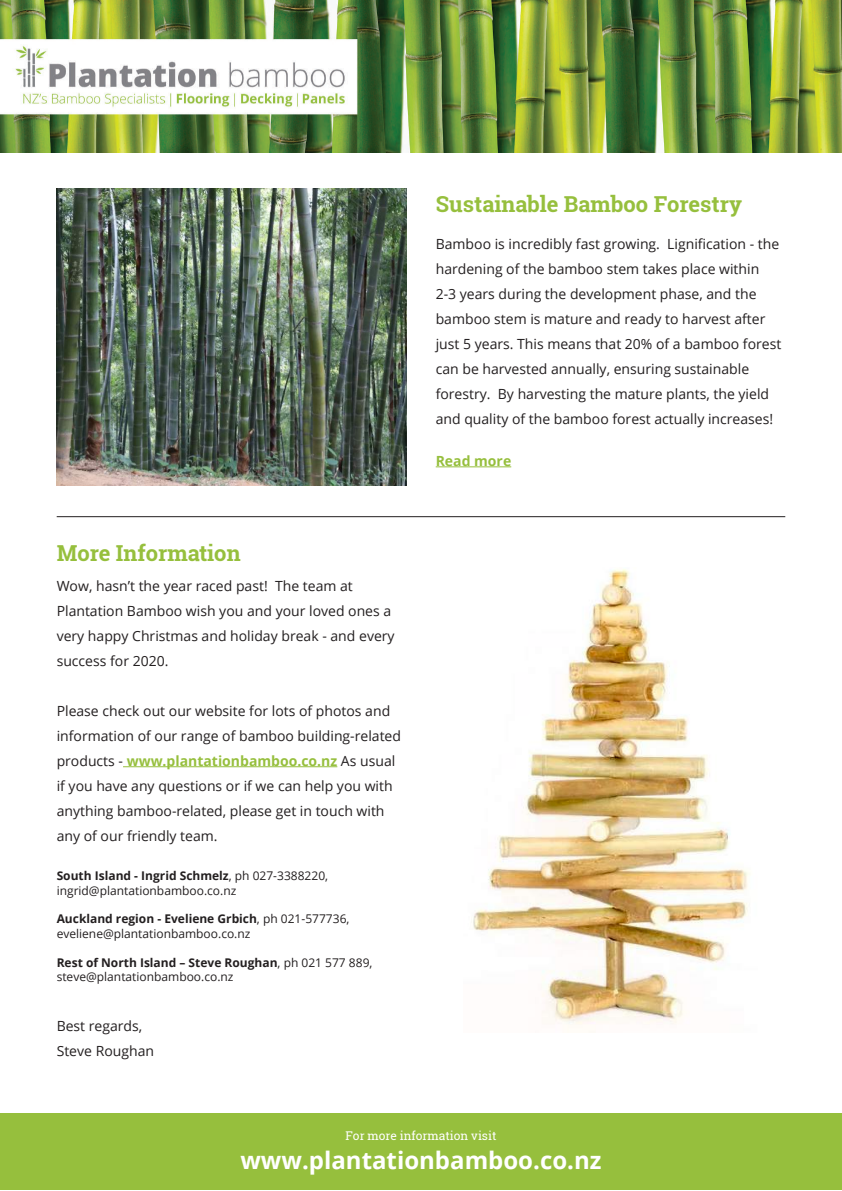
<style>
.page{position:relative;width:842px;height:1191px;background:#fff}
.page>*{position:absolute;margin:0;border:0;box-sizing:border-box;transform-origin:0 0}
.t1{font:700 24px "Open Sans";color:#fff}
.t2{font:700 22px "Roboto Slab";color:#96bf3d}
.t3{font:14px/25px "Open Sans";color:#231f20}
.t4{font:700 14px "Open Sans";color:#96bf3d}
.t5{font:12px/14.4px "Open Sans";color:#231f20}
.t6{font:12px "Roboto Slab";color:#fff}
.s1{font-weight:700;color:#96bf3d}
.s2{font-weight:700}
</style>
<div class="page">
<img style="left:0;top:0;width:842px;height:153px">
<hr style="left:436px;top:466px;width:75px;height:1px;background:#96bf3d">
<hr style="left:57px;top:516px;width:728px;height:1px;background:#231f20">
<img style="left:57px;top:189px;width:350px;height:296px">
<hr style="left:123px;top:766px;width:214px;height:1px;background:#96bf3d">
<div style="left:0;top:1113px;width:842px;height:77px;background:#96bf3d"></div>
<img style="left:473px;top:569px;width:277px;height:456px">
<h2 class="t2" style="left:57px;top:538px;width:185px">More Information</h2>
<p class="t3" style="left:57px;top:572px;width:339px">Wow, hasn’t the year raced past! The team at Plantation Bamboo wish you and your loved ones a very happy Christmas and holiday break - and every success for 2020.</p>
<p class="t3" style="left:57px;top:697px;width:346px">Please check out our website for lots of photos and information of our range of bamboo building-related products - <span class="s1">www.plantationbamboo.co.nz</span> As usual if you have any questions or if we can help you with anything bamboo-related, please get in touch with any of our friendly team.</p>
<p class="t5" style="left:57px;top:868px;width:273px"><span class="s2">South Island - Ingrid Schmelz</span>, ph 027-3388220, ingrid@plantationbamboo.co.nz</p>
<p class="t5" style="left:57px;top:911px;width:294px"><span class="s2">Auckland region - Eveliene Grbich</span>, ph 021-577736, eveliene@plantationbamboo.co.nz</p>
<p class="t5" style="left:57px;top:954px;width:317px"><span class="s2">Rest of North Island – Steve Roughan</span>, ph 021 577 889, steve@plantationbamboo.co.nz</p>
<p class="t3" style="left:57px;top:1013px;width:99px">Best regards,<br>Steve Roughan</p>
<h2 class="t2" style="left:436px;top:189px;width:308px">Sustainable Bamboo Forestry</h2>
<p class="t3" style="left:436px;top:231px;width:347px">Bamboo is incredibly fast growing. Lignification - the hardening of the bamboo stem takes place within 2-3 years during the development phase, and the bamboo stem is mature and ready to harvest after just 5 years. This means that 20% of a bamboo forest can be harvested annually, ensuring sustainable forestry. By harvesting the mature plants, the yield and quality of the bamboo forest actually increases!</p>
<p class="t4" style="left:436px;top:451px;width:77px">Read more</p>
<p class="t6" style="left:346px;top:1127px;width:152px">For more information visit</p>
<h1 class="t1" style="left:240px;top:1143px;width:363px">www.plantationbamboo.co.nz</h1>
</div>
